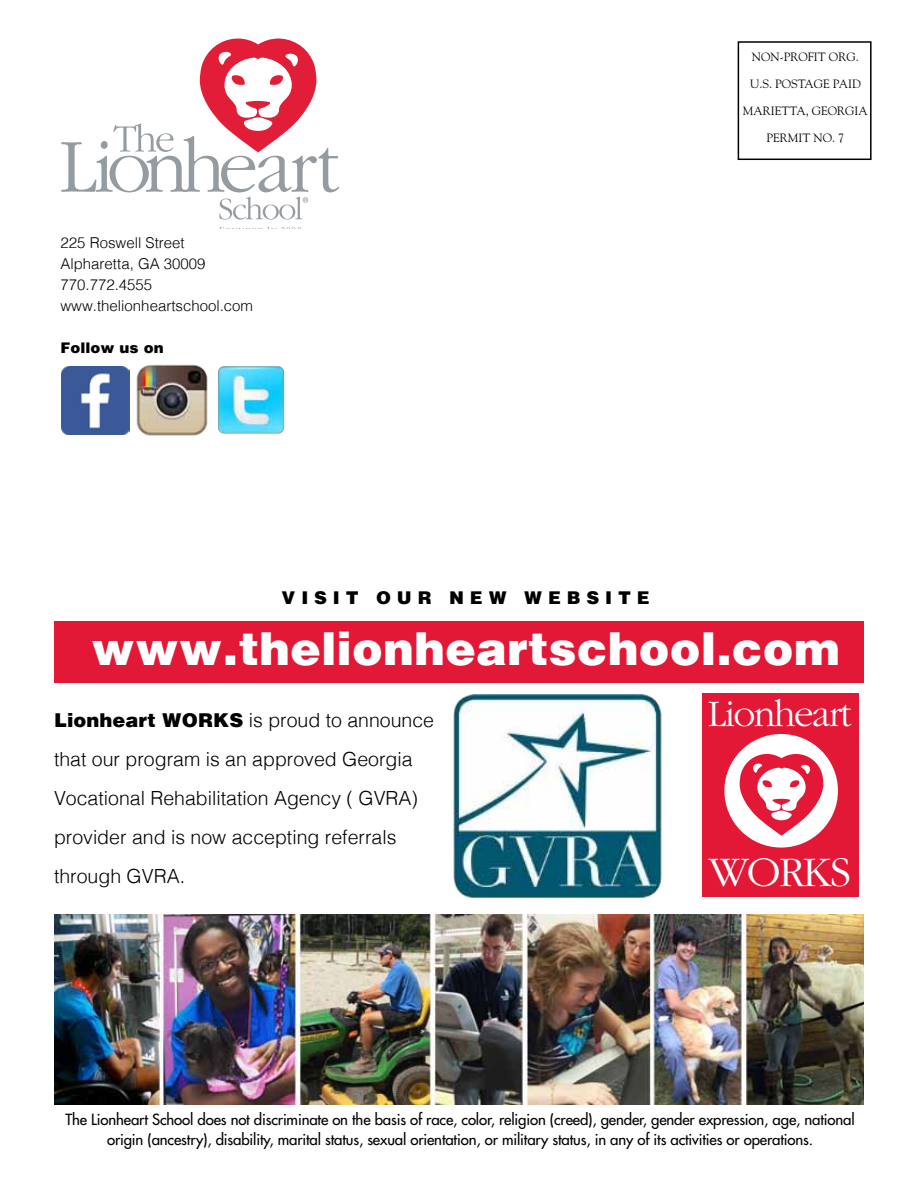
<style>
.page{position:relative;width:918px;height:1188px;background:#fff}
.page>*{position:absolute;margin:0;border:0;box-sizing:border-box;transform-origin:0 0}
.t1{font:900 46.5px "Helvetica";color:#fff}
.t2{font:300 43.8px "Garamond";letter-spacing:-.04em;color:#fff}
.t3{font:300 38.85px "Garamond";letter-spacing:-.04em;color:#fff}
.t4{font:300 19.5px/39px "Helvetica";color:#000}
.t5{font:900 18px "Helvetica";letter-spacing:.32em;color:#000}
.t6{font:15px/19.5px "Futura";letter-spacing:-.01em;color:#000;text-align:center}
.t7{font:300 15px/21px "Helvetica";color:#000}
.t8{font:900 15px "Helvetica";color:#000}
.t9{font:12px "Goudy";color:#000}
.t10{font:12px "Goudy";color:#000}
.s1{font-weight:900}
</style>
<div class="page">
<div style="left:54px;top:621px;width:810px;height:61px;background:#e31837"></div>
<div style="left:738px;top:41px;width:134px;height:119px;border:2px solid #000"></div>
<svg style="left:219px;top:227px;width:82px;height:2px"></svg>
<svg style="left:61px;top:39px;width:278px;height:181px"></svg>
<div style="left:703px;top:693px;width:156px;height:204px;background:#e31837"></div>
<div style="left:724px;top:734px;width:114px;height:114px;background:#fff;border-radius:50%"></div>
<svg style="left:740px;top:754px;width:83px;height:82px"></svg>
<img style="left:54px;top:915px;width:810px;height:190px">
<img style="left:453px;top:695px;width:209px;height:204px">
<img style="left:61px;top:366px;width:68px;height:68px">
<img style="left:136px;top:364px;width:72px;height:72px">
<img style="left:218px;top:366px;width:68px;height:68px">
<p class="t7" style="left:60px;top:231px;width:194px">225 Roswell Street<br>Alpharetta, GA 30009<br>770.772.4555 www.thelionheartschool.com</p>
<p class="t8" style="left:60px;top:339px;width:105px">Follow us on</p>
<p class="t9" style="left:752px;top:50px;width:108px">NON-PROFIT ORG.</p>
<p class="t9" style="left:750px;top:77px;width:112px">U.S. POSTAGE PAID</p>
<p class="t10" style="left:743px;top:104px;width:127px">MARIETTA, GEORGIA</p>
<p class="t10" style="left:767px;top:131px;width:79px">PERMIT NO. 7</p>
<p class="t5" style="left:282px;top:587px;width:74px">Visit</p>
<p class="t5" style="left:376px;top:587px;width:51px">our</p>
<p class="t5" style="left:449px;top:587px;width:202px">new websit e</p>
<h1 class="t1" style="left:91px;top:621px;width:751px">www.thelionheartschool.com</h1>
<h3 class="t4" style="left:54px;top:699px;width:382px"><span class="s1">Lionheart WORKS</span> is proud to announce that our program is an approved Georgia Vocational Rehabilitation Agency ( GVRA) provider and is now accepting referrals through GVRA.</h3>
<h3 class="t3" style="left:708px;top:694px;width:145px">Lionheart</h3>
<h2 class="t2" style="left:708px;top:849px;width:144px">WORKS</h2>
<p class="t6" style="left:65px;top:1110px;width:791px">The Lionheart School does not discriminate on the basis of race, color, religion (creed), gender, gender expression, age, national origin (ancestry), disability, marital status, sexual orientation, or military status, in any of its activities or operations.</p>
</div>
